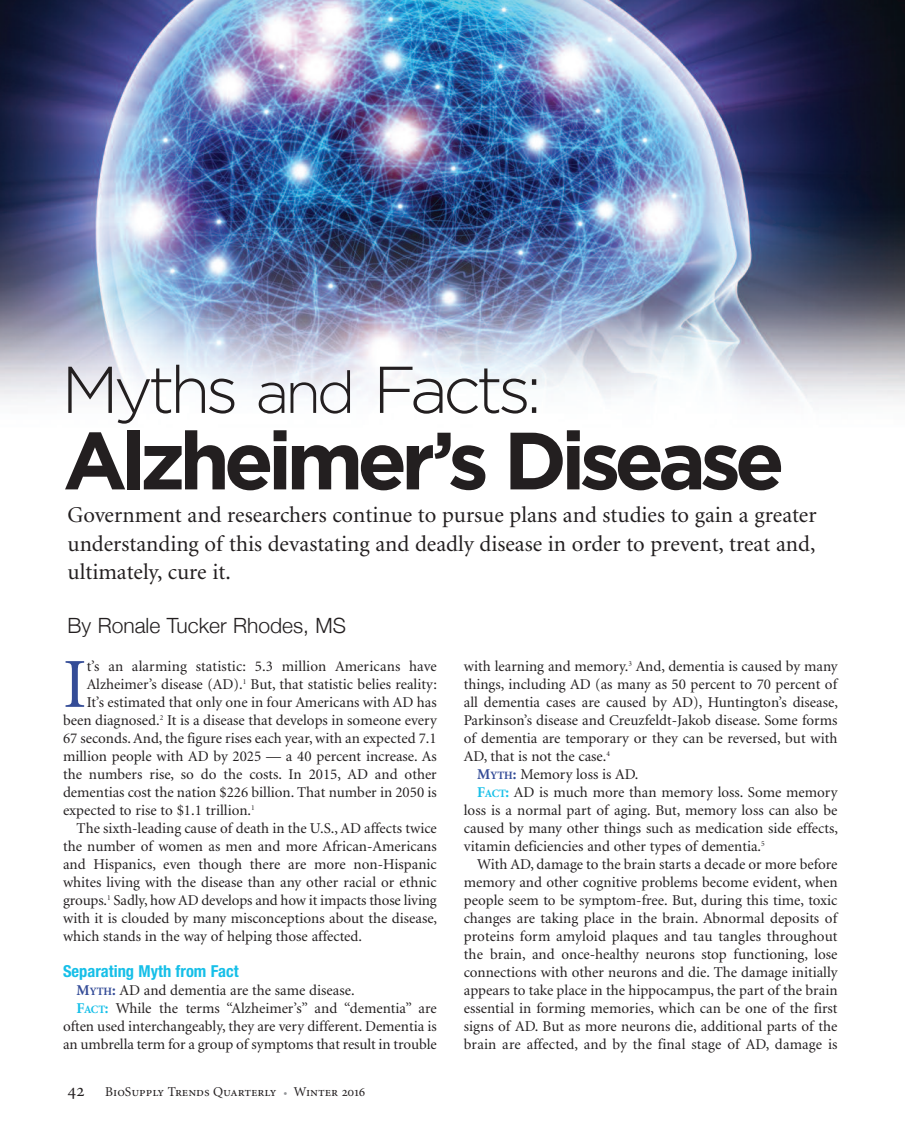
<style>
.page{position:relative;width:905px;height:1134px;background:#fff}
.page>*{position:absolute;margin:0;border:0;box-sizing:border-box;transform-origin:0 0}
.t1{font:700 81px "Gotham";letter-spacing:-.075em;color:#231f20}
.t2{font:70.35px "Minion";color:#344c97}
.t3{font:300 66px "Gotham";letter-spacing:-.07em;color:#231f20}
.t4{font:22.5px/28.5px "Minion";color:#231f20;text-align:justify}
.t5{font:300 21px "Helvetica Neue";color:#231f20}
.t6{font:700 condensed 16.5px "Helvetica Neue";color:#16bfe8}
.t7{font:15px "Minion";color:#231f20}
.t8{font:13.5px "Minion Regular SC";color:#231f20}
.s1{font-size:58.5px}
.s2{font-weight:700;color:#344c97}
.s3{font-weight:700;font-size:11.25px;color:#344c97}
.s4{font-weight:700;color:#16bfe8}
.s5{font-weight:700;font-size:11.25px;color:#16bfe8}
.s6{font-size:18px}
.s7{color:#939598}
</style>
<div class="page">
<img style="left:0;top:0;width:904px;height:404px">
<h3 class="t3" style="left:61px;top:367px;width:482px">Myths <span class="s1">and</span> Facts:</h3>
<h1 class="t1" style="left:63px;top:433px;width:723px">Alzheimer’s Disease</h1>
<h3 class="t4" style="left:67px;top:503px;width:750px">Government and researchers continue to pursue plans and studies to gain a greater understanding of this devastating and deadly disease in order to prevent, treat and, ultimately, cure it.</h3>
<h3 class="t5" style="left:68px;top:613px;width:280px">By Ronale Tucker Rhodes, MS</h3>
<h2 class="t2" style="left:63px;top:657px;width:25px">I</h2>
<p class="t7" style="left:87px;top:660px;width:351px">t’s an alarming statistic: 5.3 million Americans have</p>
<p class="t7" style="left:87px;top:678px;width:352px">Alzheimer’s disease (AD).<sup>1</sup> But, that statistic belies reality:</p>
<p class="t7" style="left:87px;top:696px;width:351px">It’s estimated that only one in four Americans with AD has</p>
<p class="t7" style="left:63px;top:714px;width:375px">been diagnosed.<sup>2</sup> It is a disease that develops in someone every</p>
<p class="t7" style="left:63px;top:732px;width:375px">67 seconds.And, the figure rises each year, with an expected 7.1</p>
<p class="t7" style="left:63px;top:750px;width:375px">million people with AD by 2025 — a 40 percent increase. As</p>
<p class="t7" style="left:63px;top:768px;width:375px">the numbers rise, so do the costs. In 2015, AD and other</p>
<p class="t7" style="left:63px;top:786px;width:375px">dementias cost the nation $226 billion. That number in 2050 is</p>
<p class="t7" style="left:63px;top:804px;width:193px">expected to rise to $1.1 trillion.<sup>1</sup></p>
<p class="t7" style="left:76px;top:822px;width:362px">The sixth-leading cause of death in the U.S., AD affects twice</p>
<p class="t7" style="left:63px;top:840px;width:375px">the number of women as men and more African-Americans</p>
<p class="t7" style="left:63px;top:858px;width:375px">and Hispanics, even though there are more non-Hispanic</p>
<p class="t7" style="left:63px;top:876px;width:375px">whites living with the disease than any other racial or ethnic</p>
<p class="t7" style="left:63px;top:894px;width:375px">groups.<sup>1</sup> Sadly, how AD develops and how it impacts those living</p>
<p class="t7" style="left:63px;top:912px;width:376px">with it is clouded by many misconceptions about the disease,</p>
<p class="t7" style="left:63px;top:930px;width:300px">which stands in the way of helping those affected.</p>
<p class="t6" style="left:63px;top:957px;width:177px">Separating Myth from Fact</p>
<p class="t7" style="left:76px;top:984px;width:279px"><span class="s2">M</span><span class="s3">YTH</span><span class="s2">:</span> AD and dementia are the same disease.</p>
<p class="t7" style="left:76px;top:1002px;width:362px"><span class="s4">F</span><span class="s5">ACT</span><span class="s4">:</span> While the terms “Alzheimer’s” and “dementia” are</p>
<p class="t7" style="left:63px;top:1020px;width:375px">often used interchangeably, they are very different. Dementia is</p>
<p class="t7" style="left:63px;top:1038px;width:375px">an umbrella term for a group of symptoms that result in trouble</p>
<p class="t8" style="left:68px;top:1087px;width:299px"><span class="s6">42</span> BioSupply Trends Quarterly <span class="s7">•</span> Winter 2016</p>
<p class="t7" style="left:464px;top:660px;width:375px">with learning and memory.<sup>3</sup> And, dementia is caused by many</p>
<p class="t7" style="left:464px;top:678px;width:375px">things, including AD (as many as 50 percent to 70 percent of</p>
<p class="t7" style="left:464px;top:696px;width:376px">all dementia cases are caused by AD), Huntington’s disease,</p>
<p class="t7" style="left:464px;top:714px;width:375px">Parkinson’s disease and Creuzfeldt-Jakob disease. Some forms</p>
<p class="t7" style="left:464px;top:732px;width:375px">of dementia are temporary or they can be reversed, but with</p>
<p class="t7" style="left:464px;top:750px;width:148px">AD, that is not the case.<sup>4</sup></p>
<p class="t7" style="left:477px;top:768px;width:163px"><span class="s2">M</span><span class="s3">YTH</span><span class="s2">:</span> Memory loss is AD.</p>
<p class="t7" style="left:477px;top:786px;width:362px"><span class="s4">F</span><span class="s5">ACT</span><span class="s4">:</span> AD is much more than memory loss. Some memory</p>
<p class="t7" style="left:464px;top:804px;width:375px">loss is a normal part of aging. But, memory loss can also be</p>
<p class="t7" style="left:464px;top:822px;width:376px">caused by many other things such as medication side effects,</p>
<p class="t7" style="left:464px;top:840px;width:302px">vitamin deficiencies and other types of dementia.<sup>5</sup></p>
<p class="t7" style="left:477px;top:858px;width:362px">With AD, damage to the brain starts a decade or more before</p>
<p class="t7" style="left:464px;top:876px;width:375px">memory and other cognitive problems become evident, when</p>
<p class="t7" style="left:464px;top:894px;width:375px">people seem to be symptom-free. But, during this time, toxic</p>
<p class="t7" style="left:464px;top:912px;width:375px">changes are taking place in the brain. Abnormal deposits of</p>
<p class="t7" style="left:464px;top:930px;width:375px">proteins form amyloid plaques and tau tangles throughout</p>
<p class="t7" style="left:464px;top:948px;width:375px">the brain, and once-healthy neurons stop functioning, lose</p>
<p class="t7" style="left:464px;top:966px;width:375px">connections with other neurons and die. The damage initially</p>
<p class="t7" style="left:464px;top:984px;width:375px">appears to take place in the hippocampus, the part of the brain</p>
<p class="t7" style="left:464px;top:1002px;width:375px">essential in forming memories, which can be one of the first</p>
<p class="t7" style="left:464px;top:1020px;width:375px">signs of AD. But as more neurons die, additional parts of the</p>
<p class="t7" style="left:464px;top:1038px;width:375px">brain are affected, and by the final stage of AD, damage is</p>
</div>
